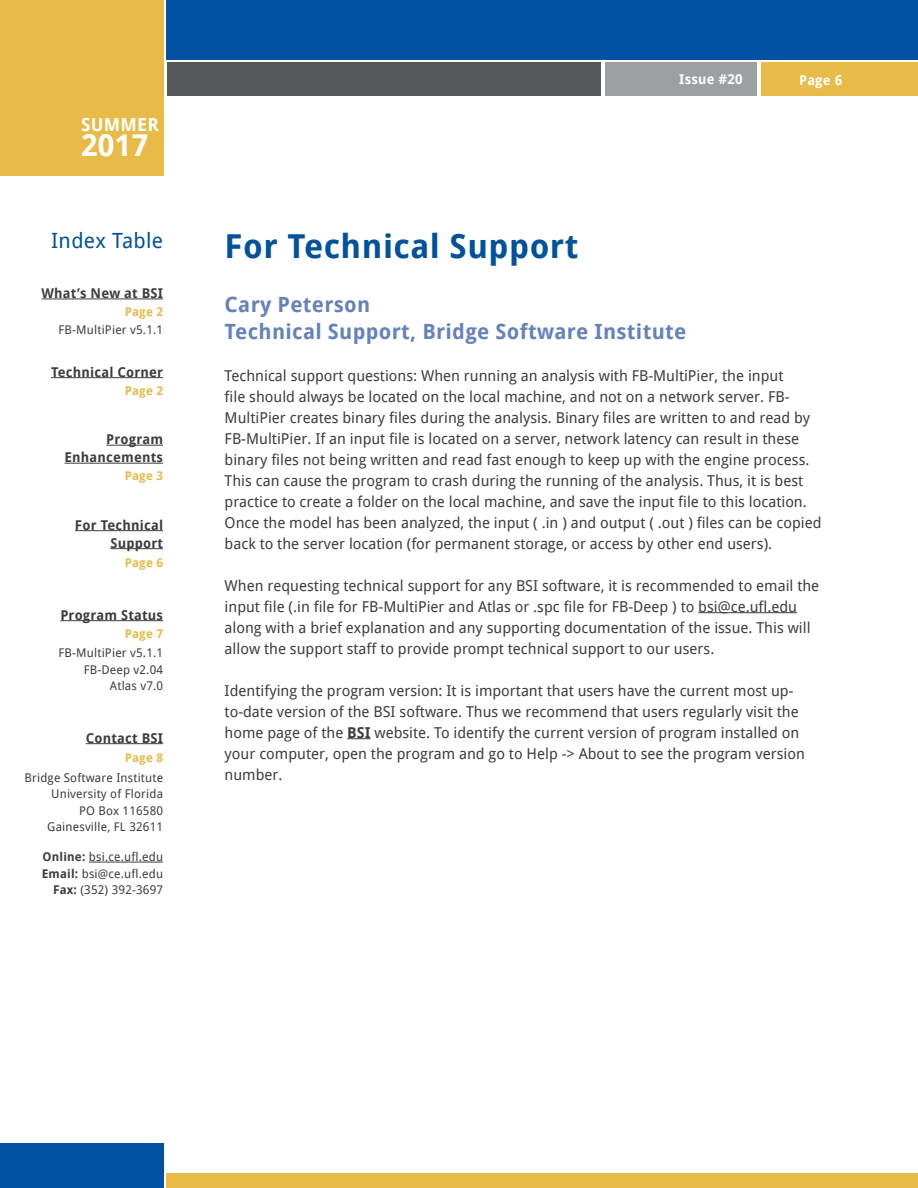
<style>
.page{position:relative;width:918px;height:1188px;background:#fff}
.page>*{position:absolute;margin:0;border:0;box-sizing:border-box;transform-origin:0 0}
.t1{font:700 33px "Droid Sans";letter-spacing:.015em;color:#01529a}
.t2{font:700 30px "Droid Sans";color:#fff}
.t3{font:700 21px "Droid Sans";letter-spacing:.015em;color:#6582ba}
.t4{font:21px "Droid Sans";letter-spacing:.015em;color:#01529a}
.t5{font:700 18px "Droid Sans";letter-spacing:.015em;color:#fff}
.t6{font:15px/21px "Droid Sans";color:#3e3e3f}
.t7{font:700 13.5px/18px "Droid Sans";letter-spacing:.015em;color:#3e3e3f;text-align:right}
.t8{font:700 13.5px "Droid Sans";letter-spacing:.015em;color:#fff}
.t9{font:12px/16.5px "Droid Sans";letter-spacing:.015em;color:#3e3e3f;text-align:right}
.t10{font:700 12px "Droid Sans";letter-spacing:.015em;color:#e8bb48}
.s1{font-weight:700}
</style>
<div class="page">
<div style="left:0;top:0;width:163px;height:176px;background:#e8bb48"></div>
<div style="left:0;top:1144px;width:163px;height:44px;background:#0250a1"></div>
<div style="left:167px;top:1173px;width:751px;height:15px;background:#e8bb48"></div>
<div style="left:167px;top:0;width:751px;height:60px;background:#0250a1"></div>
<div style="left:167px;top:63px;width:434px;height:33px;background:#57585a"></div>
<div style="left:605px;top:63px;width:151px;height:33px;background:#9d9fa2"></div>
<div style="left:761px;top:63px;width:157px;height:33px;background:#e8bb48"></div>
<hr style="left:41px;top:299px;width:122px;height:1px;background:#3e3e3f">
<hr style="left:51px;top:377px;width:112px;height:1px;background:#3e3e3f">
<hr style="left:106px;top:445px;width:57px;height:1px;background:#3e3e3f">
<hr style="left:65px;top:463px;width:98px;height:1px;background:#3e3e3f">
<hr style="left:75px;top:530px;width:88px;height:1px;background:#3e3e3f">
<hr style="left:110px;top:548px;width:53px;height:1px;background:#3e3e3f">
<hr style="left:60px;top:620px;width:103px;height:1px;background:#3e3e3f">
<hr style="left:86px;top:743px;width:77px;height:1px;background:#3e3e3f">
<hr style="left:89px;top:862px;width:74px;height:1px;background:#3e3e3f">
<hr style="left:698px;top:612px;width:99px;height:1px;background:#3e3e3f">
<svg style="left:347px;top:738px;width:24px;height:1px"></svg>
<p class="t5" style="left:81px;top:114px;width:79px">SUMMER</p>
<h2 class="t2" style="left:81px;top:128px;width:69px">2017</h2>
<h3 class="t4" style="left:51px;top:229px;width:113px">Index Table</h3>
<p class="t7" style="left:41px;top:284px;width:123px">What’s New at BSI</p>
<p class="t10" style="left:125px;top:305px;width:40px">Page 2</p>
<p class="t9" style="left:59px;top:322px;width:106px">FB-MultiPier v5.1.1</p>
<p class="t7" style="left:51px;top:363px;width:114px">Technical Corner</p>
<p class="t10" style="left:125px;top:383px;width:40px">Page 2</p>
<p class="t7" style="left:65px;top:431px;width:100px">Program<br>Enhancements</p>
<p class="t10" style="left:125px;top:469px;width:40px">Page 3</p>
<p class="t7" style="left:75px;top:516px;width:90px">For Technical<br>Support</p>
<p class="t10" style="left:125px;top:556px;width:40px">Page 6</p>
<p class="t7" style="left:60px;top:606px;width:104px">Program Status</p>
<p class="t10" style="left:125px;top:626px;width:40px">Page 7</p>
<p class="t9" style="left:59px;top:645px;width:106px">FB-MultiPier v5.1.1<br>FB-Deep v2.04<br>Atlas v7.0</p>
<p class="t7" style="left:86px;top:729px;width:79px">Contact BSI</p>
<p class="t10" style="left:125px;top:751px;width:40px">Page 8</p>
<p class="t9" style="left:25px;top:769px;width:140px">Bridge Software Institute<br>University of Florida<br>PO Box 116580<br>Gainesville, FL 32611</p>
<p class="t9" style="left:42px;top:849px;width:123px"><span class="s1">Online:</span> bsi.ce.ufl.edu<br><span class="s1">Email:</span> bsi@ce.ufl.edu<br><span class="s1">Fax:</span> (352) 392-3697</p>
<p class="t8" style="left:679px;top:71px;width:65px">Issue #20</p>
<p class="t8" style="left:799px;top:72px;width:45px">Page 6</p>
<p class="t1" style="left:225px;top:227px;width:355px">For Technical Support</p>
<p class="t3" style="left:225px;top:292px;width:147px">Cary Peterson</p>
<p class="t3" style="left:225px;top:319px;width:463px">Technical Support, Bridge Software Institute</p>
<p class="t6" style="left:225px;top:365px;width:598px">Technical support questions: When running an analysis with FB-MultiPier, the input<br>file should always be located on the local machine, and not on a network server. FB-MultiPier creates binary files during the analysis. Binary files are written to and read by FB-MultiPier. If an input file is located on a server, network latency can result in these binary files not being written and read fast enough to keep up with the engine process.<br>This can cause the program to crash during the running of the analysis. Thus, it is best practice to create a folder on the local machine, and save the input file to this location.<br>Once the model has been analyzed, the input ( .in ) and output ( .out ) files can be copied back to the server location (for permanent storage, or access by other end users).</p>
<p class="t6" style="left:225px;top:575px;width:596px">When requesting technical support for any BSI software, it is recommended to email the input file (.in file for FB-MultiPier and Atlas or .spc file for FB-Deep ) to bsi@ce.ufl.edu along with a brief explanation and any supporting documentation of the issue. This will allow the support staff to provide prompt technical support to our users.</p>
<p class="t6" style="left:225px;top:680px;width:582px">Identifying the program version: It is important that users have the current most up&shy;to-date version of the BSI software. Thus we recommend that users regularly visit the home page of the <span class="s1">BSI</span> website. To identify the current version of program installed on your computer, open the program and go to Help -&gt; About to see the program version number.</p>
</div>
